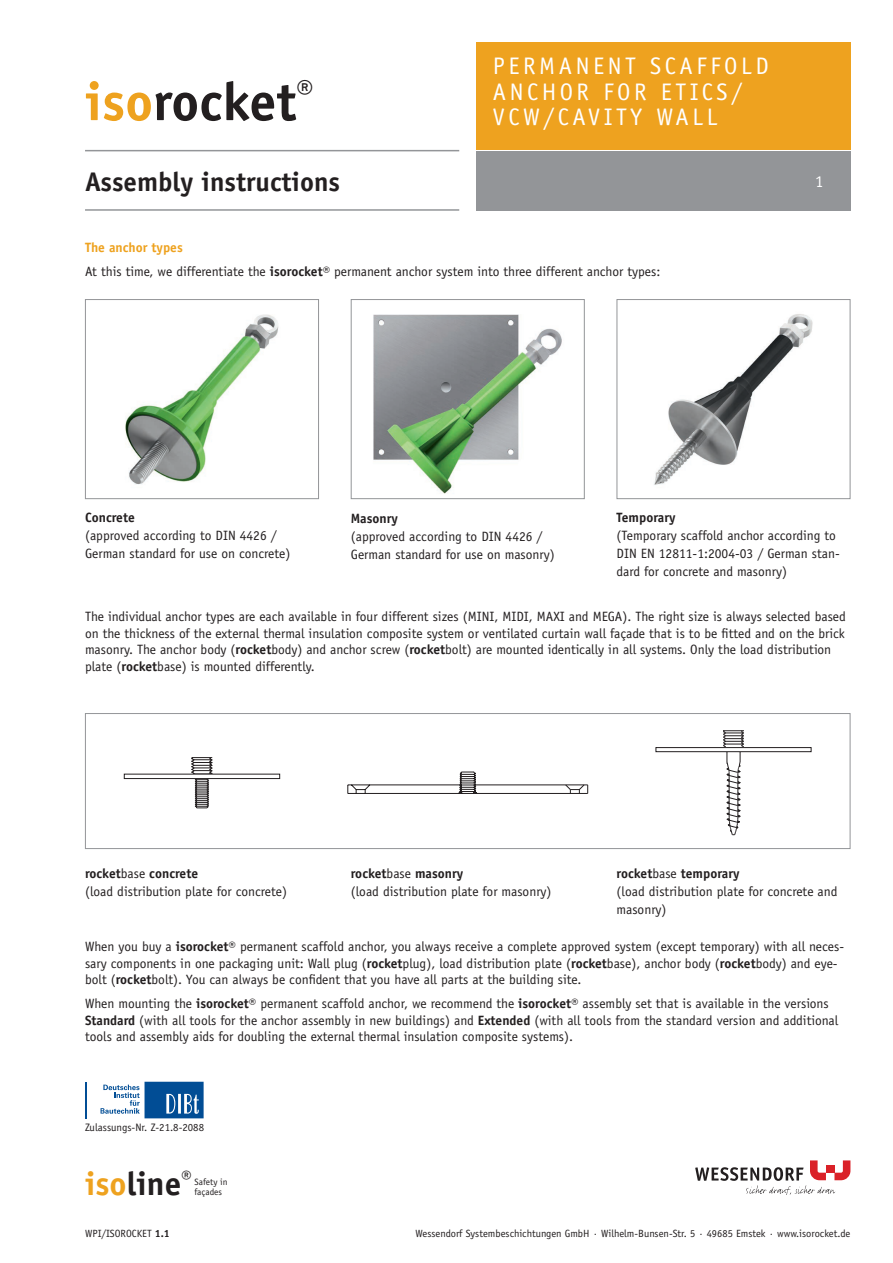
<style>
.page{position:relative;width:893px;height:1263px;background:#fff}
.page>*{position:absolute;margin:0;border:0;box-sizing:border-box;transform-origin:0 0}
.t1{font:700 54px "Officina Sans Std";color:#231f20}
.t2{font:700 33px "Officina Sans Std";color:#231f20}
.t3{font:700 27px "Officina Sans Std";color:#231f20}
.t4{font:24px/25.5px "Officina Sans Std";letter-spacing:.15em;color:#fff}
.t5{font:16.5px "Officina Sans Std";color:#fff}
.t6{font:13.5px/18px "Officina Sans Std";color:#231f20}
.t7{font:700 13.5px "Officina Sans Std";color:#231f20}
.t8{font:10.8px "Officina Sans Std";color:#231f20}
.t9{font:10.5px "Officina Sans Std";color:#231f20}
.t10{font:9.15px/9.8px "Officina Sans Std";color:#231f20}
.s1{color:#eea21f}
.s2{font-weight:700;color:#eea21f}
.s3{font-weight:700}
</style>
<div class="page">
<svg style="left:695px;top:1160px;width:155px;height:35px"></svg>
<div style="left:826px;top:1165px;width:8px;height:8px;background:#da2128"></div>
<div style="left:476px;top:43px;width:374px;height:107px;background:#eea21f"></div>
<div style="left:476px;top:151px;width:374px;height:60px;background:#939598"></div>
<hr style="left:85px;top:150px;width:374px;height:1px;background:#939598">
<hr style="left:85px;top:209px;width:374px;height:2px;background:#939598">
<img style="left:125px;top:314px;width:154px;height:171px">
<div style="left:85px;top:299px;width:234px;height:200px;border:1px solid #939598"></div>
<img style="left:373px;top:314px;width:189px;height:180px">
<div style="left:351px;top:299px;width:234px;height:200px;border:1px solid #939598"></div>
<img style="left:654px;top:314px;width:159px;height:171px">
<div style="left:617px;top:299px;width:233px;height:200px;border:1px solid #939598"></div>
<div style="left:85px;top:713px;width:765px;height:136px;border:1px solid #939598"></div>
<svg style="left:191px;top:757px;width:22px;height:52px"></svg>
<hr style="left:124px;top:774px;width:156px;height:4px;background:#fff">
<div style="left:124px;top:774px;width:156px;height:5px;border:1px solid #231f20"></div>
<svg style="left:723px;top:730px;width:21px;height:106px"></svg>
<div style="left:656px;top:747px;width:155px;height:5px;background:#fff"></div>
<div style="left:656px;top:747px;width:155px;height:5px;border:1px solid #231f20"></div>
<svg style="left:347px;top:771px;width:241px;height:23px"></svg>
<hr style="left:86px;top:1082px;width:1px;height:36px;background:#014d95">
<svg style="left:101px;top:1082px;width:103px;height:36px"></svg>
<h1 class="t1" style="left:85px;top:68px;width:230px"><span class="s1">iso</span>rocket<sup>®</sup></h1>
<h3 class="t3" style="left:85px;top:165px;width:257px">Assembly instructions</h3>
<h3 class="t4" style="left:493px;top:53px;width:277px">PERMANENT SCAFFOLD<br>ANCHOR FOR ETICS/<br>VCW/CAVITY WALL</h3>
<p class="t6" style="left:85px;top:236px;width:577px;line-height:24px"><span class="s2">The anchor types<br></span>At this time, we differentiate the <span class="s3">isorocket®</span> permanent anchor system into three different anchor types:</p>
<p class="t5" style="left:815px;top:172px;width:10px">1</p>
<p class="t7" style="left:85px;top:509px;width:51px">Concrete</p>
<p class="t6" style="left:85px;top:527px;width:207px">(approved according to DIN 4426 /<br>German standard for use on concrete)</p>
<p class="t7" style="left:351px;top:510px;width:49px">Masonry</p>
<p class="t6" style="left:351px;top:527px;width:206px">(approved according to DIN 4426 /<br>German standard for use on masonry)</p>
<p class="t7" style="left:617px;top:509px;width:61px">Temporary</p>
<p class="t6" style="left:617px;top:527px;width:225px">(Temporary scaffold anchor according to<br>DIN EN 12811-1:2004-03 / German stan&shy;dard for concrete and masonry)</p>
<p class="t6" style="left:85px;top:608px;width:762px;line-height:16.5px">The individual anchor types are each available in four different sizes (MINI, MIDI, MAXI and MEGA). The right size is always selected based on the thickness of the external thermal insulation composite system or ventilated curtain wall façade that is to be fitted and on the brick masonry. The anchor body (<span class="s3">rocket</span>body) and anchor screw (<span class="s3">rocket</span>bolt) are mounted identically in all systems. Only the load distribution plate (<span class="s3">rocket</span>base) is mounted differently.</p>
<p class="t6" style="left:85px;top:864px;width:204px"><span class="s3">rocket</span>base <span class="s3">concrete<br></span>(load distribution plate for concrete)</p>
<p class="t6" style="left:351px;top:864px;width:202px"><span class="s3">rocket</span>base <span class="s3">masonry<br></span>(load distribution plate for masonry)</p>
<p class="t6" style="left:617px;top:864px;width:222px"><span class="s3">rocket</span>base <span class="s3">temporary<br></span>(load distribution plate for concrete and masonry)</p>
<p class="t6" style="left:85px;top:938px;width:761px;line-height:16.5px">When you buy a <span class="s3">isorocket®</span> permanent scaffold anchor, you always receive a complete approved system (except temporary) with all neces&shy;sary components in one packaging unit: Wall plug (<span class="s3">rocket</span>plug), load distribution plate (<span class="s3">rocket</span>base), anchor body (<span class="s3">rocket</span>body) and eye&shy;bolt (<span class="s3">rocket</span>bolt). You can always be confident that you have all parts at the building site.</p>
<p class="t6" style="left:85px;top:995px;width:755px;line-height:16.5px">When mounting the <span class="s3">isorocket®</span> permanent scaffold anchor, we recommend the <span class="s3">isorocket®</span> assembly set that is available in the versions<br><span class="s3">Standard</span> (with all tools for the anchor assembly in new buildings) and <span class="s3">Extended</span> (with all tools from the standard version and additional tools and assembly aids for doubling the external thermal insulation composite systems).</p>
<p class="t8" style="left:85px;top:1121px;width:121px">Zulassungs-Nr. Z-21.8-2088</p>
<h2 class="t2" style="left:85px;top:1163px;width:108px"><span class="s1">iso</span>line<sup>®</sup></h2>
<p class="t10" style="left:195px;top:1177px;width:34px">Safety in façades</p>
<p class="t9" style="left:85px;top:1228px;width:86px">WPI/ISOROCKET <span class="s3">1.1</span></p>
<p class="t9" style="left:415px;top:1228px;width:436px">Wessendorf Systembeschichtungen GmbH · Wilhelm-Bunsen-Str. 5 · 49685 Emstek · www.isorocket.de</p>
</div>
